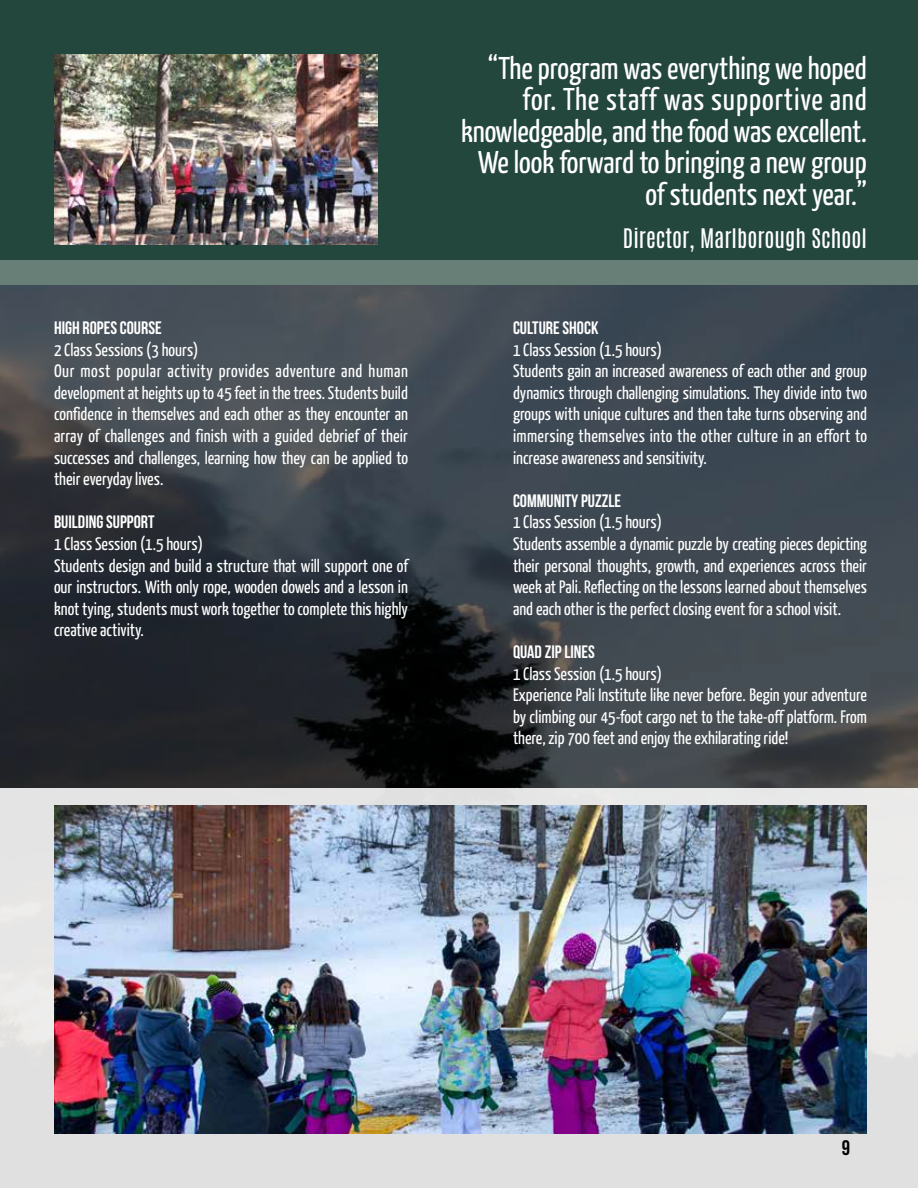
<style>
.page{position:relative;width:918px;height:1188px;background:#fff}
.page>*{position:absolute;margin:0;border:0;box-sizing:border-box;transform-origin:0 0}
.t1{font:31.5px/31.5px "Yanone Kaffeesatz";color:#fff;text-align:right}
.t2{font:22.5px "Antonio";color:#fff}
.t3{font:21px "Bebas Neue";color:#000}
.t4{font:18px/21.6px "Yanone Kaffeesatz";color:#fff}
.t5{font:18px "Bebas Neue";color:#fff}
</style>
<div class="page">
<svg style="left:0;top:284px;width:918px;height:504px;background:#363d45"></svg>
<div style="left:0;top:259px;width:918px;height:25px;background:#687f78"></div>
<div style="left:0;top:0;width:918px;height:259px;background:#23463d"></div>
<div style="left:0;top:788px;width:918px;height:400px;background:linear-gradient(to right,#e1e1e1,#e3e3e3)"></div>
<img style="left:54px;top:806px;width:813px;height:328px">
<img style="left:54px;top:54px;width:324px;height:190px">
<p class="t5" style="left:54px;top:318px;width:109px">HIGH ROPES COURSE</p>
<p class="t4" style="left:54px;top:338px;width:356px">2 Class Sessions (3 hours)<br>Our most popular activity provides adventure and human development at heights up to 45 feet in the trees. Students build confidence in themselves and each other as they encounter an array of challenges and finish with a guided debrief of their successes and challenges, learning how they can be applied to their everyday lives.</p>
<p class="t5" style="left:54px;top:512px;width:102px">BUILDING SUPPORT</p>
<p class="t4" style="left:54px;top:532px;width:356px">1 Class Session (1.5 hours)<br>Students design and build a structure that will support one of our instructors. With only rope, wooden dowels and a lesson in knot tying, students must work together to complete this highly creative activity.</p>
<h1 class="t1" style="left:461px;top:51px;width:407px">“The program was everything we hoped for. The staff was supportive and knowledgeable, and the food was excellent.<br>We look forward to bringing a new group of students next year.”</h1>
<p class="t2" style="left:623px;top:222px;width:246px">Director, Marlborough School</p>
<p class="t5" style="left:513px;top:318px;width:87px">CULTURE SHOCK</p>
<p class="t4" style="left:513px;top:338px;width:356px">1 Class Session (1.5 hours)<br>Students gain an increased awareness of each other and group dynamics through challenging simulations. They divide into two groups with unique cultures and then take turns observing and immersing themselves into the other culture in an effort to increase awareness and sensitivity.</p>
<p class="t5" style="left:513px;top:491px;width:110px">COMMUNITY PUZZLE</p>
<p class="t4" style="left:513px;top:511px;width:356px">1 Class Session (1.5 hours)<br>Students assemble a dynamic puzzle by creating pieces depicting their personal thoughts, growth, and experiences across their week at Pali. Reflecting on the lessons learned about themselves and each other is the perfect closing event for a school visit.</p>
<p class="t5" style="left:513px;top:642px;width:83px">QUAD ZIP LINES</p>
<p class="t4" style="left:513px;top:662px;width:356px">1 Class Session (1.5 hours)<br>Experience Pali Institute like never before. Begin your adventure by climbing our 45-foot cargo net to the take-off platform. From there, zip 700 feet and enjoy the exhilarating ride!</p>
<p class="t3" style="left:842px;top:1136px;width:10px">9</p>
</div>
